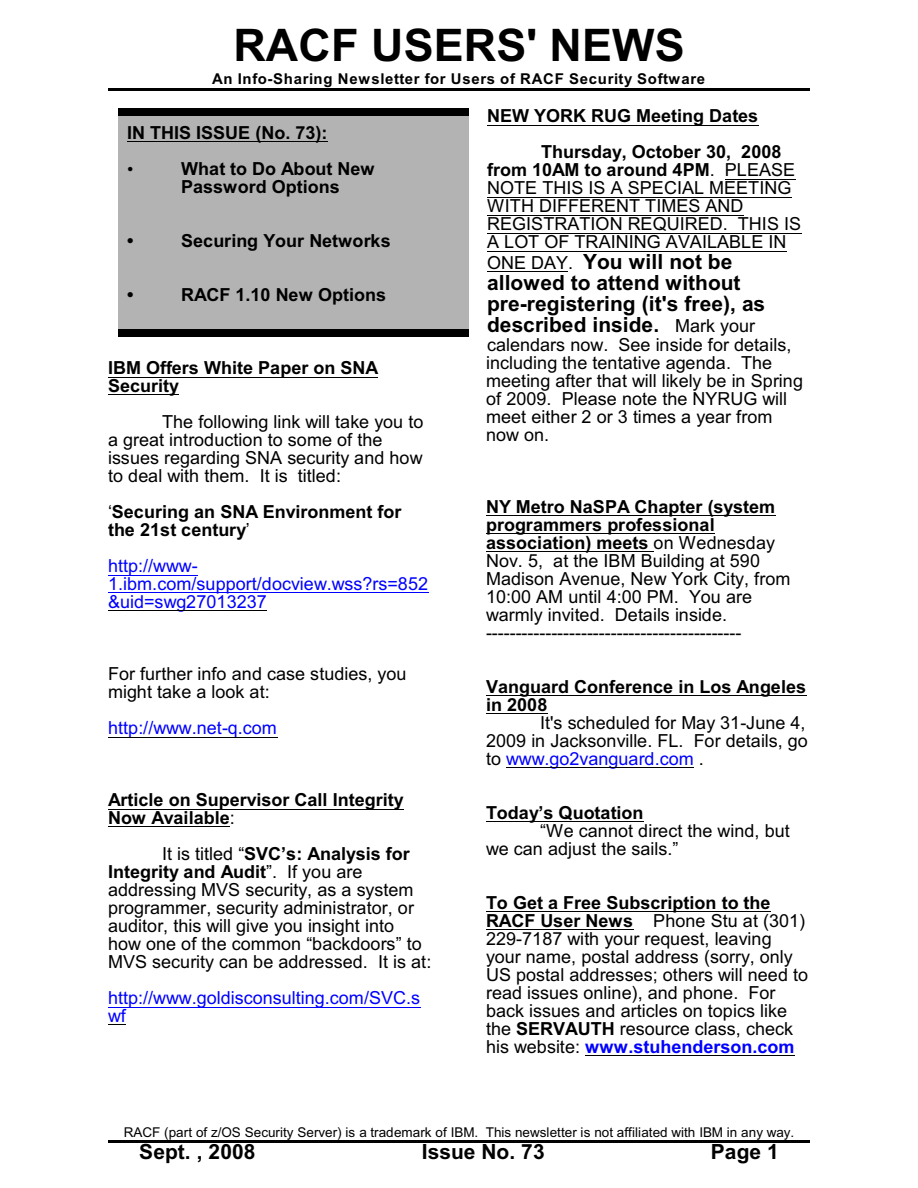
<style>
.page{position:relative;width:918px;height:1188px;background:#fff}
.page>*{position:absolute;margin:0;border:0;box-sizing:border-box;transform-origin:0 0}
.t1{font:700 44.85px "Arial";color:#000}
.t2{font:700 21px/21px "Arial";letter-spacing:.005em;color:#000}
.t3{font:18px/18px "Arial";letter-spacing:.005em;color:#000}
.t4{font:700 18px/18px "Arial";color:#000}
.t5{font:18px/18px "Arial";color:#00f}
.t6{font:18px "Times New Roman";color:#000}
.t7{font:700 15px "Arial";letter-spacing:.045em;color:#000}
.t8{font:13.5px "Arial";letter-spacing:-.005em;color:#000}
.s1{font-weight:400}
.s2{font-weight:700}
.s3{font-weight:400;font-size:18px}
.s4{color:#00f}
.s5{font-weight:700;color:#00f}
</style>
<div class="page">
<hr style="left:108px;top:88px;width:702px;height:3px;background:#000">
<hr style="left:108px;top:1140px;width:702px;height:3px;background:#000">
<hr style="left:108px;top:377px;width:270px;height:1px;background:#000">
<hr style="left:108px;top:395px;width:71px;height:1px;background:#000">
<hr style="left:108px;top:575px;width:90px;height:1px;background:#00f">
<hr style="left:108px;top:593px;width:320px;height:1px;background:#00f">
<hr style="left:108px;top:611px;width:159px;height:1px;background:#000">
<hr style="left:108px;top:737px;width:169px;height:1px;background:#000">
<hr style="left:108px;top:809px;width:295px;height:1px;background:#000">
<hr style="left:108px;top:827px;width:122px;height:1px;background:#000">
<hr style="left:108px;top:1007px;width:312px;height:1px;background:#00f">
<hr style="left:487px;top:125px;width:271px;height:1px;background:#000">
<hr style="left:725px;top:179px;width:70px;height:1px;background:#000">
<hr style="left:487px;top:197px;width:304px;height:1px;background:#000">
<hr style="left:487px;top:215px;width:257px;height:1px;background:#000">
<hr style="left:487px;top:233px;width:314px;height:1px;background:#000">
<hr style="left:487px;top:251px;width:299px;height:1px;background:#000">
<hr style="left:487px;top:271px;width:81px;height:1px;background:#000">
<hr style="left:486px;top:515px;width:289px;height:1px;background:#000">
<hr style="left:486px;top:533px;width:229px;height:1px;background:#000">
<hr style="left:486px;top:551px;width:168px;height:1px;background:#000">
<hr style="left:486px;top:695px;width:320px;height:1px;background:#000">
<hr style="left:486px;top:713px;width:61px;height:1px;background:#000">
<hr style="left:506px;top:767px;width:188px;height:1px;background:#000">
<hr style="left:486px;top:821px;width:158px;height:1px;background:#000">
<hr style="left:486px;top:911px;width:285px;height:1px;background:#000">
<hr style="left:486px;top:929px;width:147px;height:1px;background:#000">
<hr style="left:585px;top:1055px;width:210px;height:1px;background:#000">
<div style="left:118px;top:109px;width:351px;height:227px;background:#b3b3b3"></div>
<hr style="left:127px;top:141px;width:201px;height:1px;background:#000">
<div style="left:118px;top:109px;width:351px;height:7px;background:#000"></div>
<div style="left:118px;top:329px;width:351px;height:7px;background:#000"></div>
<h1 class="t1" style="left:233px;top:28px;width:453px">RACF USERS' NEWS</h1>
<p class="t7" style="left:212px;top:73px;width:494px">An Info-Sharing Newsletter for Users of RACF Security Software</p>
<p class="t4" style="left:127px;top:125px;width:202px">IN THIS ISSUE (No. 73):</p>
<p class="t6" style="left:127px;top:162px;width:8px">•</p>
<p class="t4" style="left:181px;top:161px;width:195px;line-height:18.6px">What to Do About New<br>Password Options</p>
<p class="t4" style="left:127px;top:233px;width:8px">•</p>
<p class="t4" style="left:181px;top:233px;width:211px">Securing Your Networks</p>
<p class="t4" style="left:127px;top:287px;width:8px">•</p>
<p class="t4" style="left:181px;top:287px;width:207px">RACF 1.10 New Options</p>
<p class="t4" style="left:108px;top:361px;width:272px">IBM Offers White Paper on SNA<br>Security</p>
<p class="t3" style="left:108px;top:415px;width:317px;text-indent:54px">The following link will take you to a great introduction to some of the issues regarding SNA security and how to deal with them. It is titled:</p>
<p class="t4" style="left:108px;top:505px;width:295px"><span class="s1">‘</span>Securing an SNA Environment for the 21st century<span class="s1">’</span></p>
<p class="t5" style="left:108px;top:559px;width:322px">http://www-<br>1.ibm.com/support/docview.wss?rs=852 &amp;uid=swg27013237</p>
<p class="t3" style="left:108px;top:667px;width:300px">For further info and case studies, you might take a look at:</p>
<p class="t5" style="left:108px;top:721px;width:170px">http://www.net-q.com</p>
<p class="t4" style="left:108px;top:793px;width:297px">Article on Supervisor Call Integrity<br>Now Available<span class="s1">:</span></p>
<p class="t3" style="left:108px;top:847px;width:325px;text-indent:54px">It is titled “<span class="s2">SVC’s: Analysis for Integrity and Audit</span>”. If you are addressing MVS security, as a system programmer, security administrator, or auditor, this will give you insight into how one of the common “backdoors” to MVS security can be addressed. It is at:</p>
<p class="t5" style="left:108px;top:991px;width:314px">http://www.goldisconsulting.com/SVC.s wf</p>
<p class="t4" style="left:541px;top:100px;width:242px;line-height:36px;text-indent:-54px">NEW YORK RUG Meeting Dates<br>Thursday, October 30, 2008</p>
<p class="t3" style="left:487px;top:163px;width:316px"><span class="s2">from 10AM to around 4PM</span>. PLEASE<br>NOTE THIS IS A SPECIAL MEETING<br>WITH DIFFERENT TIMES AND<br>REGISTRATION REQUIRED. THIS IS<br>A LOT OF TRAINING AVAILABLE IN</p>
<p class="t2" style="left:487px;top:253px;width:280px"><span class="s3">ONE DAY.</span> You will not be allowed to attend without pre-registering (it's free), as described inside. <span class="s3">Mark your</span></p>
<p class="t3" style="left:486px;top:337px;width:319px">calendars now. See inside for details, including the tentative agenda. The meeting after that will likely be in Spring of 2009. Please note the NYRUG will meet either 2 or 3 times a year from now on.</p>
<p class="t3" style="left:486px;top:499px;width:306px"><span class="s2">NY Metro NaSPA Chapter (system programmers professional association) meets</span> on Wednesday Nov. 5, at the IBM Building at 590<br>Madison Avenue, New York City, from 10:00 AM until 4:00 PM. You are warmly invited. Details inside. -------------------------------------------</p>
<p class="t4" style="left:486px;top:679px;width:322px">Vanguard Conference in Los Angeles in 2008</p>
<p class="t3" style="left:486px;top:715px;width:323px;text-indent:54px">It's scheduled for May 31-June 4,<br>2009 in Jacksonville. FL. For details, go to <span class="s4">www.go2vanguard.com</span> .</p>
<p class="t4" style="left:486px;top:805px;width:159px">Today’s Quotation</p>
<p class="t3" style="left:486px;top:823px;width:305px;text-indent:54px">“We cannot direct the wind, but we can adjust the sails.”</p>
<p class="t3" style="left:486px;top:895px;width:324px"><span class="s2">To Get a Free Subscription to the RACF User News</span> Phone Stu at (301)<br>229-7187 with your request, leaving your name, postal address (sorry, only US postal addresses; others will need to read issues online), and phone. For back issues and articles on topics like the <span class="s2">SERVAUTH</span> resource class, check his website: <span class="s5">www.stuhenderson.com</span></p>
<p class="t8" style="left:124px;top:1127px;width:672px">RACF (part of z/OS Security Server) is a trademark of IBM. This newsletter is not affiliated with IBM in any way.</p>
<p class="t2" style="left:139px;top:1143px;width:118px">Sept. , 2008</p>
<p class="t2" style="left:422px;top:1143px;width:124px">Issue No. 73</p>
<p class="t2" style="left:711px;top:1143px;width:69px">Page 1</p>
</div>
